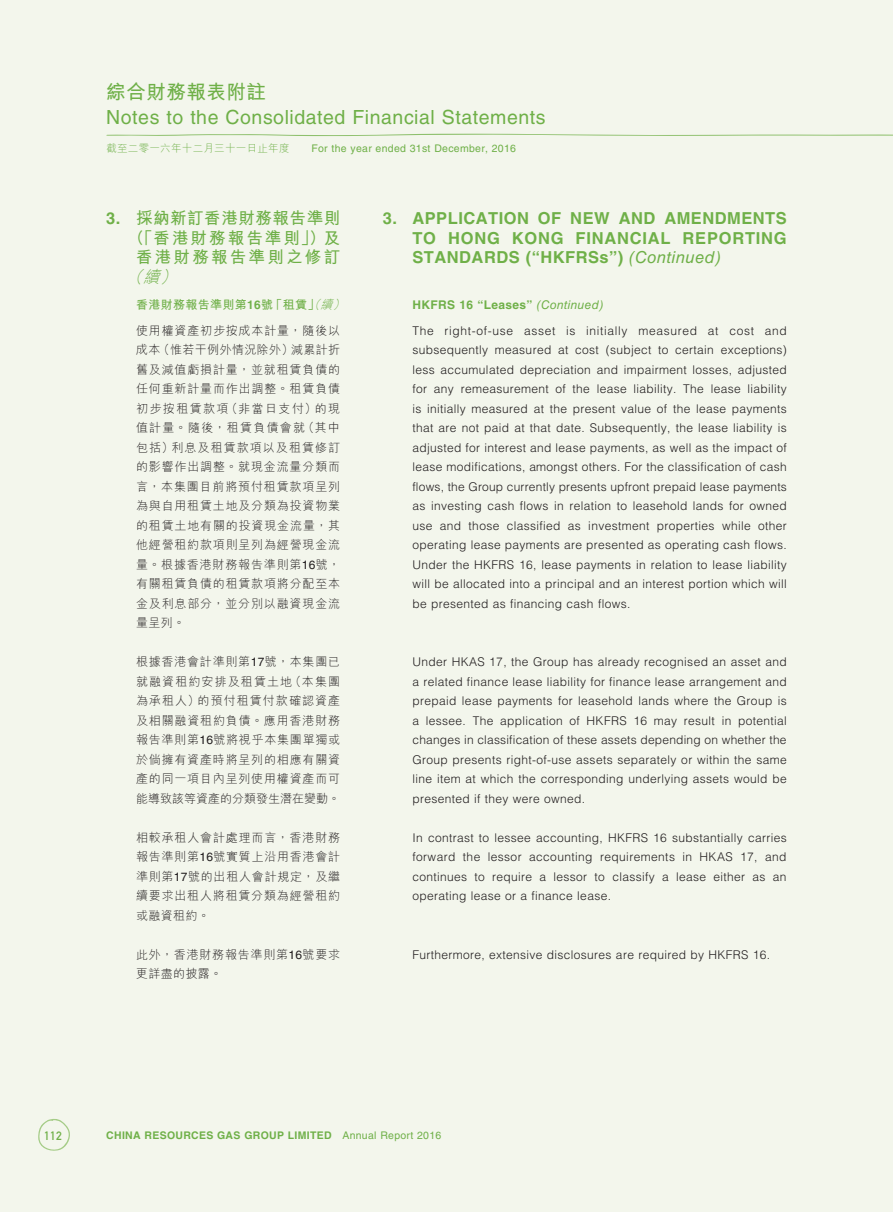
<style>
.page{position:relative;width:893px;height:1212px;background:#f3f6ec}
.page>*{position:absolute;margin:0;border:0;box-sizing:border-box;transform-origin:0 0}
.t1{font:19.5px "Helvetica LT Std";letter-spacing:.03em;color:#6fb048}
.t2{font:700 19.5px "M Hei HK";letter-spacing:.03em;color:#6fb048}
.t3{font:700 16.5px "Helvetica LT Std";letter-spacing:.03em;color:#6fb048}
.t4{font:700 16.5px/19.5px "M Hei HK";letter-spacing:.125em;color:#6fb048;text-align:right}
.t5{font:italic 300 16.5px "M Hei HK";color:#6fb048}
.t6{font:300 12px/19.5px "Helvetica LT Std";letter-spacing:.03em;color:#231f20;text-align:justify}
.t7{font:300 12px/19.5px "M Hei HK";letter-spacing:.065em;color:#231f20;text-align:justify}
.t8{font:300 12px/25.8px "Helvetica LT Std";letter-spacing:.055em;color:#231f20}
.t9{font:12px "DIN Mittelschrift Std";color:#6fb048}
.t10{font:700 10.5px "Helvetica LT Std";letter-spacing:.03em;color:#6fb048}
.t11{font:10.5px "Helvetica LT Std";letter-spacing:.03em;color:#6fb048}
.t12{font:300 10.5px "M Hei HK";letter-spacing:.03em;color:#6fb048}
.s1{font-family:"Helvetica LT Std"}
.s2{font-weight:700;color:#6fb048}
.s3{font-family:"Helvetica LT Std";font-weight:700;color:#6fb048}
.s4{font-style:italic;color:#6fb048}
.s5{font-family:"Helvetica LT Std";font-weight:400}
.s6{font-weight:400;font-style:italic}
.s7{font-weight:400;font-style:italic;color:#6fb048}
.s8{font-weight:400}
</style>
<div class="page">
<svg style="left:106px;top:134px;width:787px;height:2px"></svg>
<svg style="left:38px;top:1119px;width:32px;height:32px"></svg>
<h1 class="t2" style="left:106px;top:78px;width:161px">綜合財務報表附註</h1>
<h1 class="t1" style="left:106px;top:106px;width:441px">Notes to the Consolidated Financial Statements</h1>
<p class="t12" style="left:106px;top:141px;width:185px">截至二零一六年十二月三十一日止年度</p>
<p class="t11" style="left:311px;top:142px;width:206px">For the year ended 31st December, 2016</p>
<h2 class="t4" style="left:106px;top:207px;width:235px"><span class="s1">3.</span> 採納新訂香港財務報告準則（「香港財務報告準則」）及<br>香港財務報告準則之修訂</h2>
<h2 class="t5" style="left:126px;top:265px;width:58px">（續）</h2>
<p class="t7" style="left:136px;top:291px;width:214px;line-height:26px"><span class="s2">香港財務報告準則第</span><span class="s3">16</span><span class="s2">號「租賃」</span><span class="s4">（續）</span>使用權資產初步按成本計量，隨後以</p>
<p class="t7" style="left:136px;top:340px;width:206px">成本（惟若干例外情況除外）減累計折舊及減值虧損計量，並就租賃負債的任何重新計量而作出調整。租賃負債初步按租賃款項（非當日支付）的現值計量。隨後，租賃負債會就（其中包括）利息及租賃款項以及租賃修訂的影響作出調整。就現金流量分類而言，本集團目前將預付租賃款項呈列為與自用租賃土地及分類為投資物業的租賃土地有關的投資現金流量，其他經營租約款項則呈列為經營現金流量。根據香港財務報告準則第<span class="s5">16</span>號，有關租賃負債的租賃款項將分配至本金及利息部分，並分別以融資現金流量呈列。</p>
<p class="t7" style="left:136px;top:652px;width:206px">根據香港會計準則第<span class="s5">17</span>號，本集團已就融資租約安排及租賃土地（本集團為承租人）的預付租賃付款確認資產及相關融資租約負債。應用香港財務報告準則第<span class="s5">16</span>號將視乎本集團單獨或於倘擁有資產時將呈列的相應有關資產的同一項目內呈列使用權資產而可能導致該等資產的分類發生潛在變動。</p>
<p class="t7" style="left:136px;top:827px;width:206px">相較承租人會計處理而言，香港財務報告準則第<span class="s5">16</span>號實質上沿用香港會計準則第<span class="s5">17</span>號的出租人會計規定，及繼續要求出租人將租賃分類為經營租約或融資租約。</p>
<p class="t7" style="left:136px;top:944px;width:206px">此外，香港財務報告準則第<span class="s5">16</span>號要求更詳盡的披露。</p>
<h2 class="t3" style="left:383px;top:209px;width:202px">3. APPLICATION OF NEW</h2>
<h2 class="t3" style="left:619px;top:209px;width:13px">AND</h2>
<h2 class="t3" style="left:664px;top:209px;width:14px">AMENDMEN</h2>
<h2 class="t3" style="left:765px;top:209px;width:23px">TS</h2>
<h2 class="t3" style="left:412px;top:228px;width:192px">TO HONG KONG FINAN</h2>
<h2 class="t3" style="left:630px;top:228px;width:30px">CIAL</h2>
<h2 class="t3" style="left:682px;top:228px;width:106px">REPORTING</h2>
<h2 class="t3" style="left:412px;top:248px;width:36px">STANDARD</h2>
<h2 class="t3" style="left:509px;top:248px;width:214px">S (“HKFRSs”) <span class="s6">(Continued)</span></h2>
<p class="t8" style="left:412px;top:292px;width:376px"><span class="s2">HKFRS 16 “Leases”</span> <span class="s7">(Continued)<br></span>The right-of-use asset is initially measured at cost and</p>
<p class="t6" style="left:412px;top:340px;width:376px">subsequently measured at cost (subject to certain exceptions) less accumulated depreciation and impairment losses, adjusted for any remeasurement of the lease liability. The lease liability is initially measured at the present value of the lease payments that are not paid at that date. Subsequently, the lease liability is adjusted for interest and lease payments, as well as the impact of lease modifications, amongst others. For the classification of cash flows, the Group currently presents upfront prepaid lease payments as investing cash flows in relation to leasehold lands for owned use and those classified as investment properties while other operating lease payments are presented as operating cash flows.<br>Under the HKFRS 16, lease payments in relation to lease liability will be allocated into a principal and an interest portion which will be presented as financing cash flows.</p>
<p class="t6" style="left:412px;top:652px;width:376px">Under HKAS 17, the Group has already recognised an asset and a related finance lease liability for finance lease arrangement and prepaid lease payments for leasehold lands where the Group is a lessee. The application of HKFRS 16 may result in potential changes in classification of these assets depending on whether the Group presents right-of-use assets separately or within the same line item at which the corresponding underlying assets would be presented if they were owned.</p>
<p class="t6" style="left:412px;top:828px;width:376px">In contrast to lessee accounting, HKFRS 16 substantially carries forward the lessor accounting requirements in HKAS 17, and continues to require a lessor to classify a lease either as an operating lease or a finance lease.</p>
<p class="t6" style="left:412px;top:945px;width:359px">Furthermore, extensive disclosures are required by HKFRS 16.</p>
<p class="t9" style="left:44px;top:1128px;width:19px">112</p>
<p class="t10" style="left:106px;top:1128px;width:337px">CHINA RESOURCES GAS GROUP LIMITED <span class="s8">Annual Report 2016</span></p>
</div>
